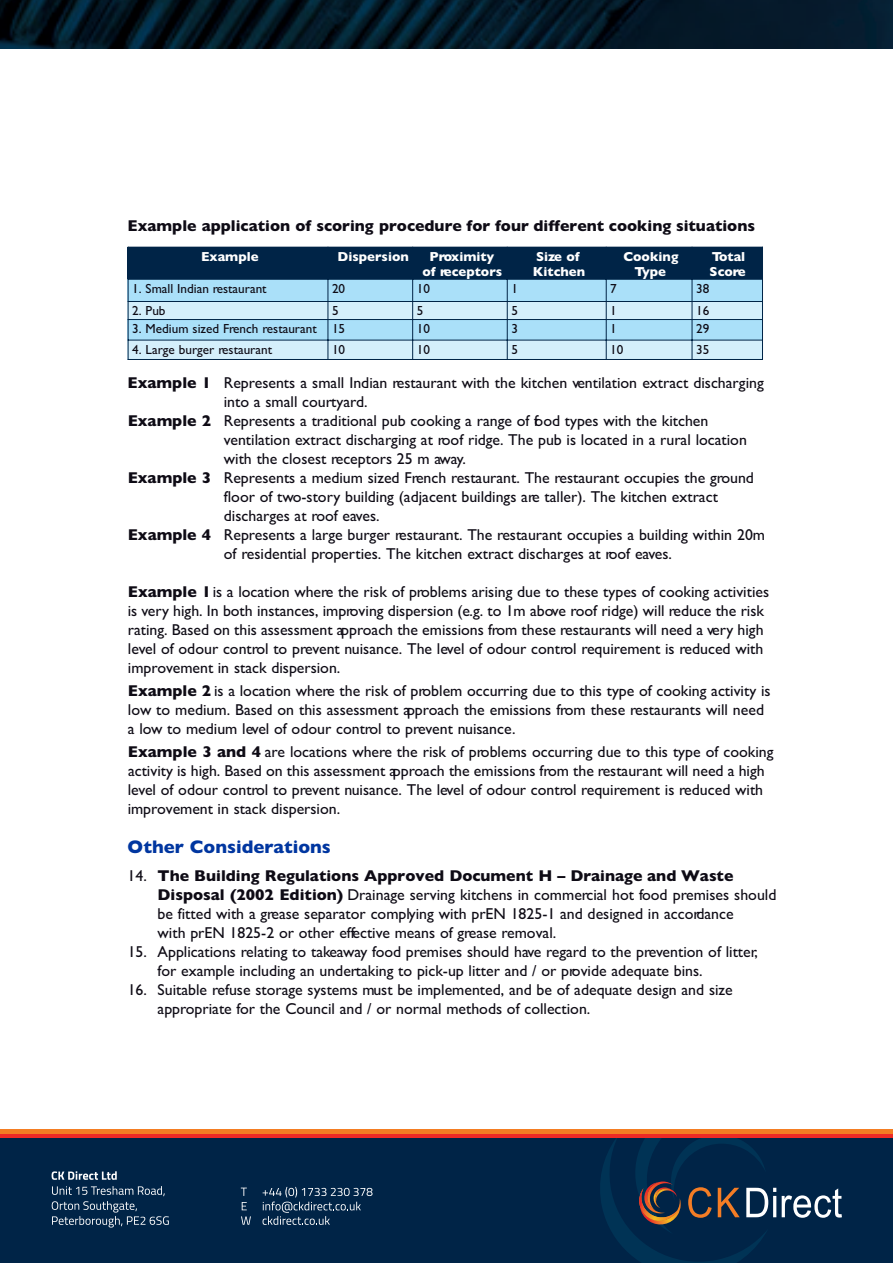
<style>
.page{position:relative;width:893px;height:1263px;background:#fff}
.page>*{position:absolute;margin:0;border:0;box-sizing:border-box;transform-origin:0 0}
.t1{font:700 18.45px "Gill Sans";color:#0036a0}
.t2{font:15.75px/19px "Gill Sans";color:#0e0b15}
.t3{font:700 15.75px "Gill Sans";color:#0e0b15}
.t4{font:13.2px "Gill Sans";color:#0e0b15}
.t5{font:700 13.2px/15.8px "Gill Sans";color:#fff;text-align:center}
.s1{font-weight:700}
</style>
<div class="page">
<img style="left:0;top:0;width:893px;height:48px">
<div style="left:0;top:1137px;width:893px;height:126px;background:#002447"></div>
<svg style="left:52px;top:1171px;width:65px;height:9px"></svg>
<svg style="left:52px;top:1186px;width:117px;height:41px"></svg>
<svg style="left:241px;top:1187px;width:6px;height:9px"></svg>
<svg style="left:242px;top:1202px;width:5px;height:8px"></svg>
<svg style="left:241px;top:1216px;width:10px;height:9px"></svg>
<svg style="left:263px;top:1187px;width:109px;height:38px"></svg>
<svg style="left:782px;top:1188px;width:60px;height:30px"></svg>
<svg style="left:600px;top:1138px;width:176px;height:125px"></svg>
<div style="left:0;top:1129px;width:893px;height:5px;background:#f47d23"></div>
<hr style="left:0;top:1134px;width:893px;height:4px;background:#ee2a25">
<div style="left:128px;top:247px;width:200px;height:32px;background:#002447"></div>
<div style="left:328px;top:247px;width:85px;height:32px;background:#002447"></div>
<div style="left:413px;top:247px;width:94px;height:32px;background:#002447"></div>
<div style="left:507px;top:247px;width:99px;height:32px;background:#002447"></div>
<div style="left:606px;top:247px;width:86px;height:32px;background:#002447"></div>
<div style="left:692px;top:247px;width:71px;height:32px;background:#002447"></div>
<div style="left:128px;top:279px;width:200px;height:22px;background:#aae0f9"></div>
<div style="left:328px;top:279px;width:85px;height:22px;background:#aae0f9"></div>
<div style="left:413px;top:279px;width:94px;height:22px;background:#aae0f9"></div>
<div style="left:507px;top:279px;width:99px;height:22px;background:#aae0f9"></div>
<div style="left:606px;top:279px;width:86px;height:22px;background:#aae0f9"></div>
<div style="left:692px;top:279px;width:71px;height:22px;background:#aae0f9"></div>
<div style="left:128px;top:301px;width:200px;height:18px;background:#d4effb"></div>
<div style="left:328px;top:301px;width:85px;height:18px;background:#d4effb"></div>
<div style="left:413px;top:301px;width:94px;height:18px;background:#d4effb"></div>
<div style="left:507px;top:301px;width:99px;height:18px;background:#d4effb"></div>
<div style="left:606px;top:301px;width:86px;height:18px;background:#d4effb"></div>
<div style="left:692px;top:301px;width:71px;height:18px;background:#d4effb"></div>
<div style="left:128px;top:319px;width:200px;height:21px;background:#aae0f9"></div>
<div style="left:328px;top:319px;width:85px;height:21px;background:#aae0f9"></div>
<div style="left:413px;top:319px;width:94px;height:21px;background:#aae0f9"></div>
<div style="left:507px;top:319px;width:99px;height:21px;background:#aae0f9"></div>
<div style="left:606px;top:319px;width:86px;height:21px;background:#aae0f9"></div>
<div style="left:692px;top:319px;width:71px;height:21px;background:#aae0f9"></div>
<div style="left:128px;top:340px;width:200px;height:20px;background:#d4effb"></div>
<div style="left:328px;top:340px;width:85px;height:20px;background:#d4effb"></div>
<div style="left:413px;top:340px;width:94px;height:20px;background:#d4effb"></div>
<div style="left:507px;top:340px;width:99px;height:20px;background:#d4effb"></div>
<div style="left:606px;top:340px;width:86px;height:20px;background:#d4effb"></div>
<div style="left:692px;top:340px;width:71px;height:20px;background:#d4effb"></div>
<hr style="left:128px;top:247px;width:1px;height:113px;background:#002447">
<hr style="left:328px;top:247px;width:1px;height:113px;background:#002447">
<hr style="left:412px;top:247px;width:1px;height:113px;background:#002447">
<hr style="left:507px;top:247px;width:1px;height:113px;background:#002447">
<hr style="left:606px;top:247px;width:1px;height:113px;background:#002447">
<hr style="left:692px;top:247px;width:1px;height:113px;background:#002447">
<hr style="left:762px;top:247px;width:1px;height:113px;background:#002447">
<hr style="left:128px;top:279px;width:635px;height:1px;background:#002447">
<hr style="left:128px;top:301px;width:635px;height:1px;background:#002447">
<hr style="left:128px;top:319px;width:635px;height:1px;background:#002447">
<hr style="left:128px;top:340px;width:635px;height:1px;background:#002447">
<hr style="left:128px;top:359px;width:635px;height:1px;background:#002447">
<p class="t3" style="left:128px;top:213px;width:629px">Example application of scoring procedure for four different cooking situations</p>
<p class="t5" style="left:201px;top:248px;width:59px">Example</p>
<p class="t5" style="left:338px;top:248px;width:73px">Dispersion</p>
<p class="t5" style="left:422px;top:248px;width:81px">Proximity of receptors</p>
<p class="t5" style="left:533px;top:248px;width:54px;text-align:left">Size of<br>Kitchen</p>
<p class="t5" style="left:623px;top:248px;width:57px">Cooking<br>Type</p>
<p class="t5" style="left:710px;top:248px;width:37px;text-align:left">Total<br>Score</p>
<p class="t4" style="left:132px;top:281px;width:136px">1. Small Indian restaurant</p>
<p class="t4" style="left:332px;top:281px;width:15px">20</p>
<p class="t4" style="left:417px;top:281px;width:15px">10</p>
<p class="t4" style="left:511px;top:281px;width:8px">1</p>
<p class="t4" style="left:610px;top:281px;width:8px">7</p>
<p class="t4" style="left:696px;top:281px;width:15px">38</p>
<p class="t4" style="left:132px;top:303px;width:35px">2. Pub</p>
<p class="t4" style="left:332px;top:303px;width:8px">5</p>
<p class="t4" style="left:417px;top:303px;width:8px">5</p>
<p class="t4" style="left:511px;top:303px;width:8px">5</p>
<p class="t4" style="left:610px;top:303px;width:8px">1</p>
<p class="t4" style="left:696px;top:303px;width:15px">16</p>
<p class="t4" style="left:132px;top:321px;width:215px">3. Medium sized French restaurant 15</p>
<p class="t4" style="left:417px;top:321px;width:15px">10</p>
<p class="t4" style="left:511px;top:321px;width:8px">3</p>
<p class="t4" style="left:610px;top:321px;width:8px">1</p>
<p class="t4" style="left:696px;top:321px;width:15px">29</p>
<p class="t4" style="left:132px;top:341px;width:141px">4. Large burger restaurant</p>
<p class="t4" style="left:332px;top:341px;width:15px">10</p>
<p class="t4" style="left:417px;top:341px;width:15px">10</p>
<p class="t4" style="left:511px;top:341px;width:8px">5</p>
<p class="t4" style="left:610px;top:341px;width:15px">10</p>
<p class="t4" style="left:696px;top:341px;width:15px">35</p>
<p class="t2" style="left:128px;top:373px;width:638px"><span class="s1">Example 1</span> Represents a small Indian restaurant with the kitchen ventilation extract discharging</p>
<p class="t2" style="left:224px;top:392px;width:145px">into a small courtyard.</p>
<p class="t2" style="left:128px;top:411px;width:582px"><span class="s1">Example 2</span> Represents a traditional pub cooking a range of food types with the kitchen</p>
<p class="t2" style="left:224px;top:430px;width:525px">ventilation extract discharging at roof ridge. The pub is located in a rural location</p>
<p class="t2" style="left:224px;top:449px;width:244px">with the closest receptors 25 m away.</p>
<p class="t2" style="left:128px;top:468px;width:628px"><span class="s1">Example 3</span> Represents a medium sized French restaurant. The restaurant occupies the ground</p>
<p class="t2" style="left:224px;top:487px;width:496px">floor of two-story building (adjacent buildings are taller). The kitchen extract</p>
<p class="t2" style="left:224px;top:506px;width:157px">discharges at roof eaves.</p>
<p class="t2" style="left:128px;top:525px;width:639px"><span class="s1">Example 4</span> Represents a large burger restaurant. The restaurant occupies a building within 20m</p>
<p class="t2" style="left:224px;top:544px;width:450px">of residential properties. The kitchen extract discharges at roof eaves.</p>
<p class="t2" style="left:128px;top:582px;width:643px"><span class="s1">Example 1</span> is a location where the risk of problems arising due to these types of cooking activities is very high. In both instances, improving dispersion (e.g. to 1m above roof ridge) will reduce the risk rating. Based on this assessment approach the emissions from these restaurants will need a very high level of odour control to prevent nuisance. The level of odour control requirement is reduced with improvement in stack dispersion.</p>
<p class="t2" style="left:128px;top:681px;width:644px"><span class="s1">Example 2</span> is a location where the risk of problem occurring due to this type of cooking activity is low to medium. Based on this assessment approach the emissions from these restaurants will need a low to medium level of odour control to prevent nuisance.</p>
<p class="t2" style="left:128px;top:742px;width:647px"><span class="s1">Example 3 and 4</span> are locations where the risk of problems occurring due to this type of cooking activity is high. Based on this assessment approach the emissions from the restaurant will need a high level of odour control to prevent nuisance. The level of odour control requirement is reduced with improvement in stack dispersion.</p>
<p class="t1" style="left:128px;top:832px;width:205px">Other Considerations</p>
<p class="t2" style="left:158px;top:866px;width:620px;text-indent:-30px">14. <span class="s1">The Building Regulations Approved Document H – Drainage and Waste Disposal (2002 Edition)</span> Drainage serving kitchens in commercial hot food premises should be fitted with a grease separator complying with prEN 1825-1 and designed in accordance<br>with prEN 1825-2 or other effective means of grease removal.</p>
<p class="t2" style="left:158px;top:942px;width:602px;text-indent:-30px">15. Applications relating to takeaway food premises should have regard to the prevention of litter, for example including an undertaking to pick-up litter and / or provide adequate bins.</p>
<p class="t2" style="left:158px;top:980px;width:577px;text-indent:-30px">16. Suitable refuse storage systems must be implemented, and be of adequate design and size appropriate for the Council and / or normal methods of collection.</p>
</div>
